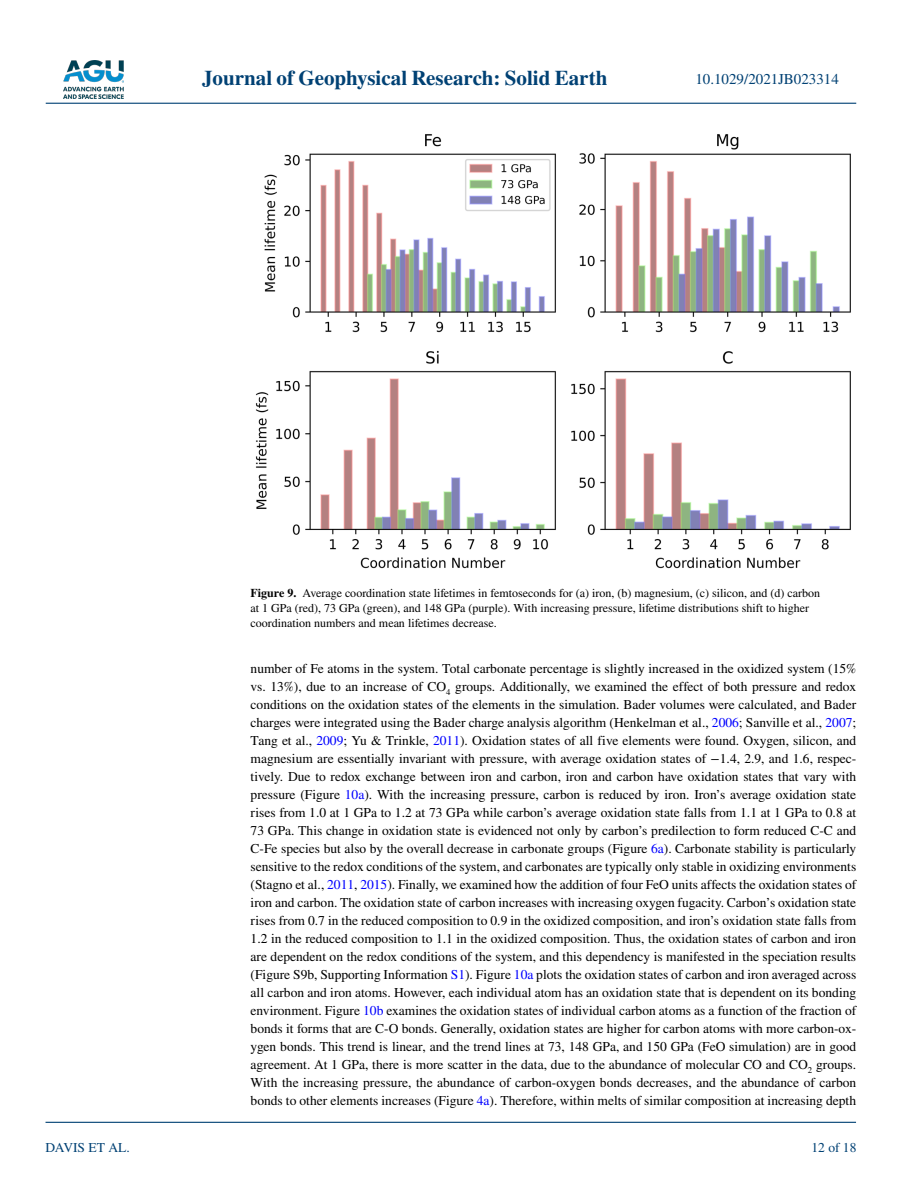
<style>
.page{position:relative;width:902px;height:1183px;background:#fff}
.page>*{position:absolute;margin:0;border:0;box-sizing:border-box;transform-origin:0 0}
.t1{font:700 21px "STIX";color:#004174}
.t2{font:15px "STIX";color:#004174}
.t3{font:13.5px/18px "STIX";color:#000;text-align:justify}
.t4{font:13.5px "STIX";color:#004174}
.t5{font:12px/15px "STIX";color:#000}
.s1{font-weight:700}
.s2{color:#00f}
</style>
<div class="page">
<img style="left:63px;top:60px;width:60px;height:39px">
<hr style="left:46px;top:103px;width:810px;height:1px;background:#004174">
<hr style="left:45px;top:1121px;width:810px;height:1px;background:#004174">
<img style="left:255px;top:134px;width:596px;height:434px">
<h1 class="t1" style="left:202px;top:66px;width:407px">Journal of Geophysical Research: Solid Earth</h1>
<p class="t2" style="left:695px;top:69px;width:145px">10.1029/2021JB023314</p>
<p class="t4" style="left:45px;top:1138px;width:86px">DAVIS ET AL.</p>
<p class="t5" style="left:250px;top:585px;width:571px"><span class="s1">Figure 9.</span> Average coordination state lifetimes in femtoseconds for (a) iron, (b) magnesium, (c) silicon, and (d) carbon at 1 GPa (red), 73 GPa (green), and 148 GPa (purple). With increasing pressure, lifetime distributions shift to higher coordination numbers and mean lifetimes decrease.</p>
<p class="t3" style="left:250px;top:660px;width:607px">number of Fe atoms in the system. Total carbonate percentage is slightly increased in the oxidized system (15% vs. 13%), due to an increase of CO<sub>4</sub> groups. Additionally, we examined the effect of both pressure and redox conditions on the oxidation states of the elements in the simulation. Bader volumes were calculated, and Bader charges were integrated using the Bader charge analysis algorithm (Henkelman et al., <span class="s2">2006</span>; Sanville et al., <span class="s2">2007</span>; Tang et al., <span class="s2">2009</span>; Yu &amp; Trinkle, <span class="s2">2011</span>). Oxidation states of all five elements were found. Oxygen, silicon, and magnesium are essentially invariant with pressure, with average oxidation states of −1.4, 2.9, and 1.6, respec&shy;tively. Due to redox exchange between iron and carbon, iron and carbon have oxidation states that vary with pressure (Figure <span class="s2">10a</span>). With the increasing pressure, carbon is reduced by iron. Iron’s average oxidation state rises from 1.0 at 1 GPa to 1.2 at 73 GPa while carbon’s average oxidation state falls from 1.1 at 1 GPa to 0.8 at 73 GPa. This change in oxidation state is evidenced not only by carbon’s predilection to form reduced C-C and C-Fe species but also by the overall decrease in carbonate groups (Figure <span class="s2">6a</span>). Carbonate stability is particularly sensitive to the redox conditions of the system, and carbonates are typically only stable in oxidizing environments (Stagno et al., <span class="s2">2011</span>, <span class="s2">2015</span>). Finally, we examined how the addition of four FeO units affects the oxidation states of iron and carbon. The oxidation state of carbon increases with increasing oxygen fugacity. Carbon’s oxidation state rises from 0.7 in the reduced composition to 0.9 in the oxidized composition, and iron’s oxidation state falls from 1.2 in the reduced composition to 1.1 in the oxidized composition. Thus, the oxidation states of carbon and iron are dependent on the redox conditions of the system, and this dependency is manifested in the speciation results (Figure S9b, Supporting Information <span class="s2">S1</span>). Figure <span class="s2">10a</span> plots the oxidation states of carbon and iron averaged across all carbon and iron atoms. However, each individual atom has an oxidation state that is dependent on its bonding environment. Figure <span class="s2">10b</span> examines the oxidation states of individual carbon atoms as a function of the fraction of bonds it forms that are C-O bonds. Generally, oxidation states are higher for carbon atoms with more carbon-ox&shy;ygen bonds. This trend is linear, and the trend lines at 73, 148 GPa, and 150 GPa (FeO simulation) are in good agreement. At 1 GPa, there is more scatter in the data, due to the abundance of molecular CO and CO<sub>2</sub> groups.<br>With the increasing pressure, the abundance of carbon-oxygen bonds decreases, and the abundance of carbon bonds to other elements increases (Figure <span class="s2">4a</span>). Therefore, within melts of similar composition at increasing depth</p>
<p class="t4" style="left:811px;top:1138px;width:46px">12 of 18</p>
</div>
